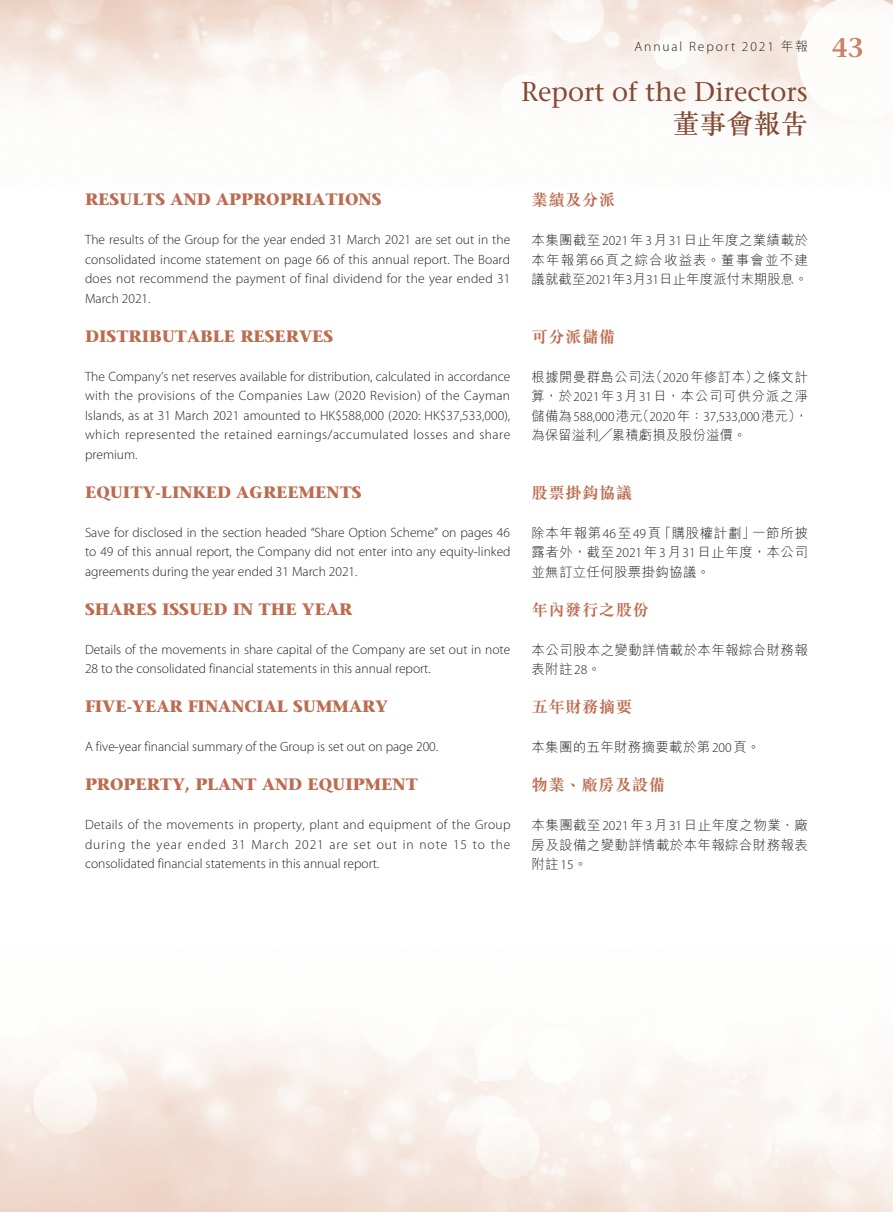
<style>
.page{position:relative;width:893px;height:1212px;background:#fff}
.page>*{position:absolute;margin:0;border:0;box-sizing:border-box;transform-origin:0 0}
.t1{font:500 27px "Stone Serif Std";color:#844933}
.t2{font:500 27px "M Sung HK";color:#844933}
._01_H1_E{font:700 16.5px "Stone Serif Std";color:#bc6c50}
._001_H1_C{font:700 16.5px "M Sung HK";letter-spacing:.02em;color:#bc6c50}
._00_txt_E{font:300 13.5px/19.5px "Myriad Pro";color:#231f20;text-align:justify}
._000_txt_C{font:300 13.5px/19.5px "M Hei HK";letter-spacing:.025em;color:#231f20;text-align:justify}
._00_txt_E-2{font:300 13.5px "Myriad Pro";letter-spacing:.14em;color:#231f20}
.s1{font-family:"M Hei HK";font-size:12.75px}
.s2{font-family:"Stone Serif Std";font-weight:600;font-size:27px;color:#c98369}
.s3{font-family:"Myriad Pro"}
</style>
<div class="page">
<img style="left:0;top:0;width:893px;height:124px">
<p class="_00_txt_E-2" style="left:634px;top:39px;width:231px">Annual Report 2021 <span class="s1">年報</span> <span class="s2">43</span></p>
<h1 class="t1" style="left:521px;top:75px;width:288px">Report of the Directors</h1>
<h1 class="t2" style="left:673px;top:105px;width:136px">董事會報告</h1>
<p class="_01_H1_E" style="left:85px;top:189px;width:298px">RESULTS AND APPROPRIATIONS</p>
<p class="_00_txt_E" style="left:85px;top:230px;width:427px">The results of the Group for the year ended 31 March 2021 are set out in the consolidated income statement on page 66 of this annual report. The Board does not recommend the payment of final dividend for the year ended 31<br>March 2021.</p>
<p class="_01_H1_E" style="left:85px;top:325px;width:250px">DISTRIBUTABLE RESERVES</p>
<p class="_00_txt_E" style="left:85px;top:366px;width:427px">The Company’s net reserves available for distribution, calculated in accordance with the provisions of the Companies Law (2020 Revision) of the Cayman Islands, as at 31 March 2021 amounted to HK$588,000 (2020: HK$37,533,000), which represented the retained earnings/accumulated losses and share premium.</p>
<p class="_01_H1_E" style="left:85px;top:481px;width:278px">EQUITY-LINKED AGREEMENTS</p>
<p class="_00_txt_E" style="left:85px;top:522px;width:427px">Save for disclosed in the section headed “Share Option Scheme” on pages 46 to 49 of this annual report, the Company did not enter into any equity-linked agreements during the year ended 31 March 2021.</p>
<p class="_01_H1_E" style="left:85px;top:598px;width:269px">SHARES ISSUED IN THE YEAR</p>
<p class="_00_txt_E" style="left:85px;top:639px;width:427px">Details of the movements in share capital of the Company are set out in note<br>28 to the consolidated financial statements in this annual report.</p>
<p class="_01_H1_E" style="left:85px;top:696px;width:305px">FIVE-YEAR FINANCIAL SUMMARY</p>
<p class="_00_txt_E" style="left:85px;top:737px;width:355px">A five-year financial summary of the Group is set out on page 200.</p>
<p class="_01_H1_E" style="left:85px;top:774px;width:334px">PROPERTY, PLANT AND EQUIPMENT</p>
<p class="_00_txt_E" style="left:85px;top:815px;width:427px">Details of the movements in property, plant and equipment of the Group during the year ended 31 March 2021 are set out in note 15 to the consolidated financial statements in this annual report.</p>
<p class="_001_H1_C" style="left:531px;top:192px;width:85px">業績及分派</p>
<p class="_000_txt_C" style="left:531px;top:230px;width:278px">本集團截至<span class="s3">2021</span>年<span class="s3">3</span>月<span class="s3">31</span>日止年度之業績載於本年報第<span class="s3">66</span>頁之綜合收益表。董事會並不建議就截至<span class="s3">2021</span>年<span class="s3">3</span>月<span class="s3">31</span>日止年度派付末期股息。</p>
<p class="_001_H1_C" style="left:531px;top:328px;width:85px">可分派儲備</p>
<p class="_000_txt_C" style="left:531px;top:367px;width:278px">根據開曼群島公司法（<span class="s3">2020</span>年修訂本）之條文計算，於<span class="s3">2021</span>年<span class="s3">3</span>月<span class="s3">31</span>日，本公司可供分派之淨儲備為<span class="s3">588,000</span>港元（<span class="s3">2020</span>年：<span class="s3">37,533,000</span>港元），為保留溢利╱累積虧損及股份溢價。</p>
<p class="_001_H1_C" style="left:531px;top:484px;width:102px">股票掛鈎協議</p>
<p class="_000_txt_C" style="left:531px;top:523px;width:278px">除本年報第<span class="s3">46</span>至<span class="s3">49</span>頁「購股權計劃」一節所披露者外，截至<span class="s3">2021</span>年<span class="s3">3</span>月<span class="s3">31</span>日止年度，本公司並無訂立任何股票掛鈎協議。</p>
<p class="_001_H1_C" style="left:531px;top:601px;width:119px">年內發行之股份</p>
<p class="_000_txt_C" style="left:531px;top:640px;width:278px">本公司股本之變動詳情載於本年報綜合財務報表附註<span class="s3">28</span>。</p>
<p class="_001_H1_C" style="left:531px;top:699px;width:102px">五年財務摘要</p>
<p class="_000_txt_C" style="left:531px;top:737px;width:230px">本集團的五年財務摘要載於第<span class="s3">200</span>頁。</p>
<p class="_001_H1_C" style="left:531px;top:777px;width:135px">物業、廠房及設備</p>
<p class="_000_txt_C" style="left:531px;top:815px;width:278px">本集團截至<span class="s3">2021</span>年<span class="s3">3</span>月<span class="s3">31</span>日止年度之物業、廠房及設備之變動詳情載於本年報綜合財務報表附註<span class="s3">15</span>。</p>
</div>
